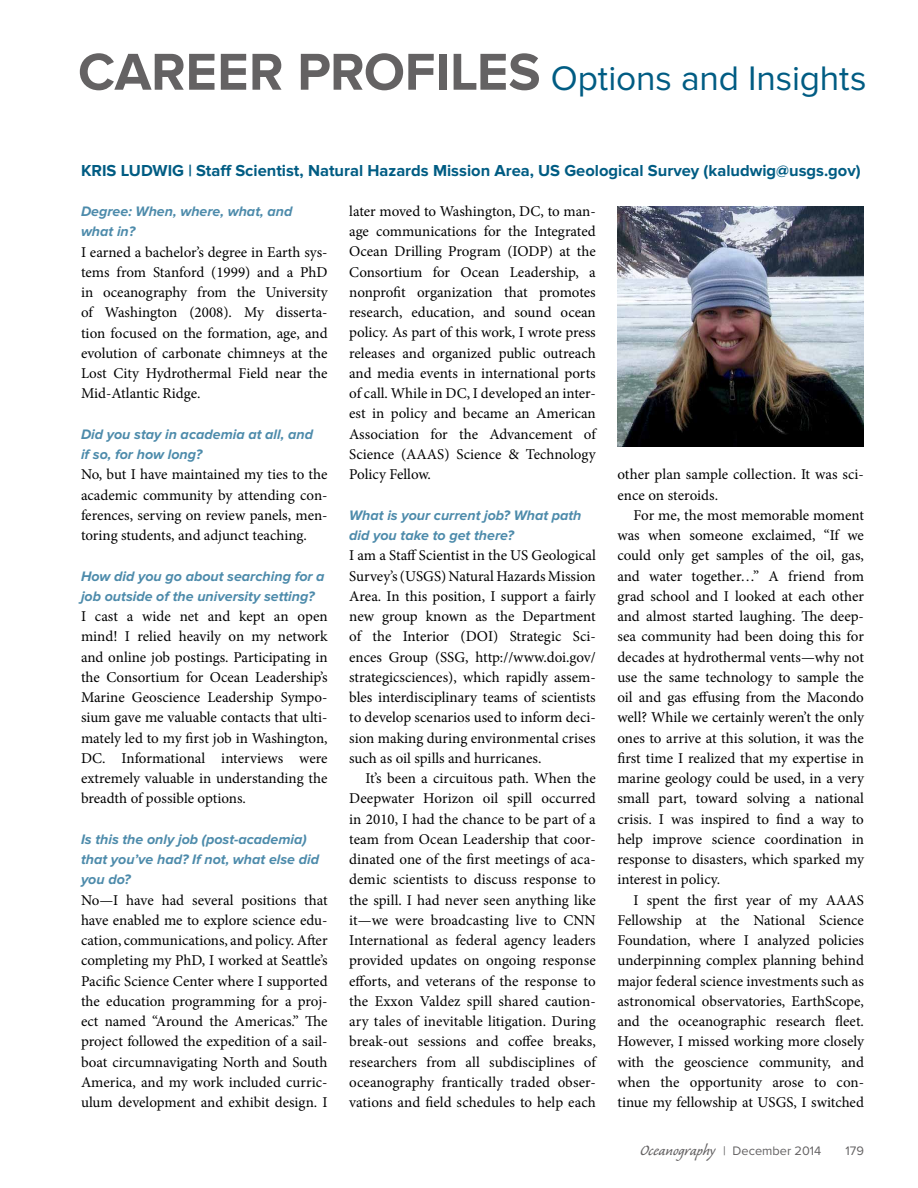
<style>
.page{position:relative;width:918px;height:1188px;background:#fff}
.page>*{position:absolute;margin:0;border:0;box-sizing:border-box;transform-origin:0 0}
.t1{font:35.25px "Proxima Nova";letter-spacing:-.005em;color:#005c83}
.t2{font:700 16.5px "Proxima Nova";color:#005c83}
.t3{font:15px/20.2px "Minion Pro";color:#000;text-align:justify}
.t4{font:italic 700 14.25px/20.2px "Proxima Nova";color:#4d8bab}
.t5{font:12.75px "Proxima Nova";color:#646263}
.s1{font-weight:700;font-size:53.7px;color:#646263}
.s2{font-family:"Caliban";font-size:18.75px}
</style>
<div class="page">
<img style="left:617px;top:206px;width:247px;height:241px">
<h1 class="t1" style="left:78px;top:58px;width:790px"><span class="s1">CAREER PROFILES</span> Options and Insights</h1>
<p class="t2" style="left:81px;top:161px;width:781px">KRIS LUDWIG | Staff Scientist, Natural Hazards Mission Area, US Geological Survey (kaludwig@usgs.gov)</p>
<p class="t4" style="left:81px;top:201px;width:213px">Degree: When, where, what, and what in?</p>
<p class="t3" style="left:81px;top:242px;width:248px">I earned a bachelor’s degree in Earth sys&shy;tems from Stanford (1999) and a PhD in oceanography from the University of Washington (2008). My disserta&shy;tion focused on the formation, age, and evolution of carbonate chimneys at the Lost City Hydrothermal Field near the Mid-Atlantic Ridge.</p>
<p class="t4" style="left:81px;top:424px;width:234px">Did you stay in academia at all, and if so, for how long?</p>
<p class="t3" style="left:81px;top:464px;width:248px">No, but I have maintained my ties to the academic community by attending con&shy;ferences, serving on review panels, men&shy;toring students, and adjunct teaching.</p>
<p class="t4" style="left:81px;top:566px;width:245px">How did you go about searching for a job outside of the university setting?</p>
<p class="t3" style="left:81px;top:606px;width:248px">I cast a wide net and kept an open mind! I relied heavily on my network and online job postings. Participating in the Consortium for Ocean Leadership’s Marine Geoscience Leadership Sympo&shy;sium gave me valuable contacts that ulti&shy;mately led to my first job in Washington, DC. Informational interviews were extremely valuable in understanding the breadth of possible options.</p>
<p class="t4" style="left:81px;top:829px;width:240px">Is this the only job (post-academia) that you’ve had? If not, what else did you do?</p>
<p class="t3" style="left:81px;top:890px;width:248px">No—I have had several positions that have enabled me to explore science edu&shy;cation, communications, and policy. After completing my PhD, I worked at Seattle’s Pacific Science Center where I supported the education programming for a proj&shy;ect named “Around the Americas.” The project followed the expedition of a sail&shy;boat circumnavigating North and South America, and my work included curric&shy;ulum development and exhibit design. I</p>
<p class="t3" style="left:349px;top:201px;width:248px">later moved to Washington, DC, to man&shy;age communications for the Integrated Ocean Drilling Program (IODP) at the Consortium for Ocean Leadership, a nonprofit organization that promotes research, education, and sound ocean policy. As part of this work, I wrote press releases and organized public outreach and media events in international ports of call. While in DC, I developed an inter&shy;est in policy and became an American Association for the Advancement of Science (AAAS) Science &amp; Technology Policy Fellow.</p>
<p class="t4" style="left:349px;top:505px;width:234px">What is your current job? What path did you take to get there?</p>
<p class="t3" style="left:349px;top:545px;width:248px">I am a Staff Scientist in the US Geological Survey’s (USGS) Natural Hazards Mission Area. In this position, I support a fairly new group known as the Department of the Interior (DOI) Strategic Sci&shy;ences Group (SSG, http://www.doi.gov/ strategicsciences), which rapidly assem&shy;bles interdisciplinary teams of scientists to develop scenarios used to inform deci&shy;sion making during environmental crises such as oil spills and hurricanes.</p>
<p class="t3" style="left:349px;top:768px;width:248px;text-indent:16px">It’s been a circuitous path. When the Deepwater Horizon oil spill occurred in 2010, I had the chance to be part of a team from Ocean Leadership that coor&shy;dinated one of the first meetings of aca&shy;demic scientists to discuss response to the spill. I had never seen anything like it—we were broadcasting live to CNN International as federal agency leaders provided updates on ongoing response efforts, and veterans of the response to the Exxon Valdez spill shared caution&shy;ary tales of inevitable litigation. During break-out sessions and coffee breaks, researchers from all subdisciplines of oceanography frantically traded obser&shy;vations and field schedules to help each</p>
<p class="t3" style="left:617px;top:464px;width:248px">other plan sample collection. It was sci&shy;ence on steroids.</p>
<p class="t3" style="left:617px;top:505px;width:248px;text-indent:16px">For me, the most memorable moment was when someone exclaimed, “If we could only get samples of the oil, gas, and water together…” A friend from grad school and I looked at each other and almost started laughing. The deep&shy;sea community had been doing this for decades at hydrothermal vents—why not use the same technology to sample the oil and gas effusing from the Macondo well? While we certainly weren’t the only ones to arrive at this solution, it was the first time I realized that my expertise in marine geology could be used, in a very small part, toward solving a national crisis. I was inspired to find a way to help improve science coordination in response to disasters, which sparked my interest in policy.</p>
<p class="t3" style="left:617px;top:890px;width:248px;text-indent:16px">I spent the first year of my AAAS Fellowship at the National Science Foundation, where I analyzed policies underpinning complex planning behind major federal science investments such as astronomical observatories, EarthScope, and the oceanographic research fleet.<br>However, I missed working more closely with the geoscience community, and when the opportunity arose to con&shy;tinue my fellowship at USGS, I switched</p>
<p class="t5" style="left:640px;top:1143px;width:183px"><span class="s2">Oceanography</span> | December 2014</p>
<p class="t5" style="left:846px;top:1143px;width:20px">179</p>
</div>
